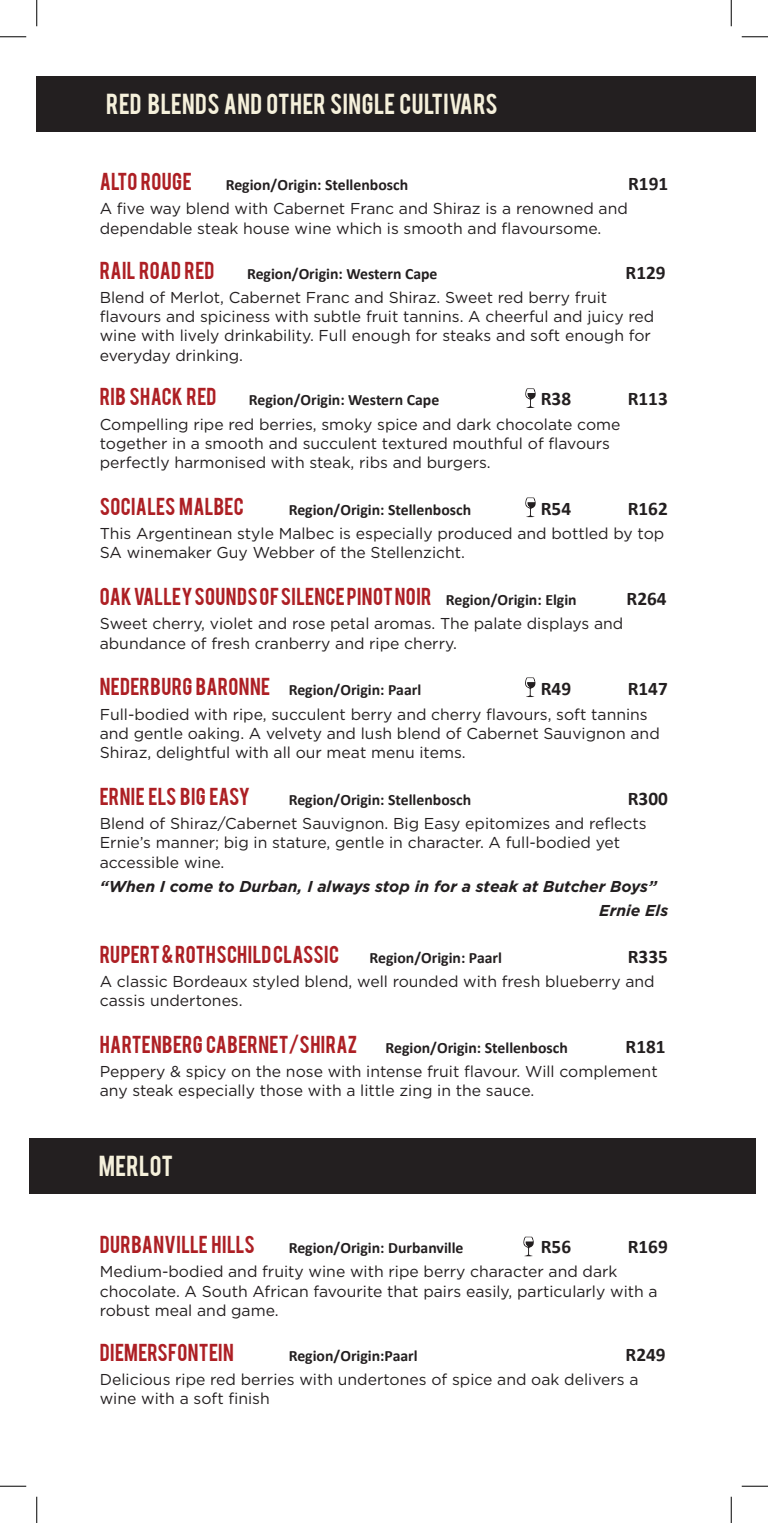
<style>
.page{position:relative;width:768px;height:1523px;background:#fff}
.page>*{position:absolute;margin:0;border:0;box-sizing:border-box;transform-origin:0 0}
.t1{font:22.75px "Bebas";letter-spacing:.02em;color:#f5f0db}
.t2{font:19.25px "Bebas";letter-spacing:.02em;color:#ad1f24}
.t3{font:700 19.25px "Calibri";color:#231f20}
.t4{font:19.25px "Bebas";color:#ad1f24}
.t5{font:15.75px/19.2px "Gotham";color:#231f20}
.t6{font:700 15.75px "Calibri";color:#231f20}
.t7{font:italic 700 15.75px "Gotham";color:#231f20}
.s1{font-family:"Calibri";font-weight:700;font-size:15.75px;color:#231f20}
.s2{font-family:"Bebas";font-weight:400;font-size:19.25px;color:#ad1f24}
</style>
<div class="page">
<div style="left:37px;top:76px;width:719px;height:55px;background:#231f20"></div>
<svg style="left:525px;top:388px;width:11px;height:20px"></svg>
<svg style="left:525px;top:497px;width:11px;height:20px"></svg>
<svg style="left:525px;top:677px;width:11px;height:20px"></svg>
<div style="left:29px;top:1138px;width:727px;height:55px;background:#231f20"></div>
<svg style="left:523px;top:1236px;width:11px;height:20px"></svg>
<svg style="left:0;top:36px;width:26px;height:1px"></svg>
<svg style="left:742px;top:36px;width:26px;height:1px"></svg>
<svg style="left:0;top:1485px;width:26px;height:1px"></svg>
<svg style="left:742px;top:1485px;width:26px;height:1px"></svg>
<svg style="left:36px;top:0;width:1px;height:26px"></svg>
<svg style="left:36px;top:1496px;width:1px;height:26px"></svg>
<svg style="left:731px;top:0;width:1px;height:26px"></svg>
<svg style="left:731px;top:1496px;width:1px;height:26px"></svg>
<p class="t1" style="left:106px;top:87px;width:393px">RED BLENDS AND OTHER SINGLE CULTIVARS</p>
<p class="t2" style="left:100px;top:167px;width:94px">ALTO ROUGE</p>
<p class="t6" style="left:226px;top:175px;width:184px">Region/Origin: Stellenbosch</p>
<p class="t3" style="left:628px;top:171px;width:42px">R191</p>
<p class="t5" style="left:100px;top:199px;width:530px">A five way blend with Cabernet Franc and Shiraz is a renowned and dependable steak house wine which is smooth and flavoursome.</p>
<p class="t2" style="left:100px;top:256px;width:116px">RAIL ROAD RED</p>
<p class="t6" style="left:247px;top:263px;width:192px">Region/Origin: Western Cape</p>
<p class="t3" style="left:626px;top:260px;width:42px">R129</p>
<p class="t5" style="left:100px;top:287px;width:556px">Blend of Merlot, Cabernet Franc and Shiraz. Sweet red berry fruit flavours and spiciness with subtle fruit tannins. A cheerful and juicy red wine with lively drinkability. Full enough for steaks and soft enough for everyday drinking.</p>
<p class="t2" style="left:100px;top:383px;width:118px">RIB SHACK RED</p>
<p class="t6" style="left:249px;top:390px;width:192px">Region/Origin: Western Cape</p>
<p class="t3" style="left:541px;top:387px;width:32px">R38</p>
<p class="t3" style="left:628px;top:387px;width:42px">R113</p>
<p class="t5" style="left:100px;top:414px;width:522px">Compelling ripe red berries, smoky spice and dark chocolate come together in a smooth and succulent textured mouthful of flavours perfectly harmonised with steak, ribs and burgers.</p>
<p class="t2" style="left:100px;top:492px;width:145px">SOCIALES MALBEC</p>
<p class="t6" style="left:289px;top:499px;width:184px">Region/Origin: Stellenbosch</p>
<p class="t3" style="left:541px;top:496px;width:32px">R54</p>
<p class="t3" style="left:628px;top:496px;width:42px">R162</p>
<p class="t5" style="left:100px;top:523px;width:566px">This Argentinean style Malbec is especially produced and bottled by top<br>SA winemaker Guy Webber of the Stellenzicht.</p>
<p class="t2" style="left:100px;top:582px;width:478px">OAK VALLEY SOUNDS OF SILENCE PINOT NOIR <span class="s1">Region/Origin: Elgin</span></p>
<p class="t3" style="left:627px;top:586px;width:42px">R264</p>
<p class="t5" style="left:100px;top:613px;width:525px">Sweet cherry, violet and rose petal aromas. The palate displays and abundance of fresh cranberry and ripe cherry.</p>
<p class="t6" style="left:100px;top:680px;width:323px"><span class="s2">NEDERBURG BARONNE</span> Region/Origin: Paarl</p>
<p class="t3" style="left:541px;top:676px;width:32px">R49</p>
<p class="t3" style="left:628px;top:676px;width:42px">R147</p>
<p class="t5" style="left:100px;top:704px;width:562px">Full-bodied with ripe, succulent berry and cherry flavours, soft tannins and gentle oaking. A velvety and lush blend of Cabernet Sauvignon and<br>Shiraz, delightful with all our meat menu items.</p>
<p class="t4" style="left:100px;top:782px;width:152px">ERNIE ELS BIG EASY</p>
<p class="t6" style="left:289px;top:789px;width:184px">Region/Origin: Stellenbosch</p>
<p class="t3" style="left:628px;top:786px;width:42px">R300</p>
<p class="t5" style="left:100px;top:813px;width:549px">Blend of Shiraz/Cabernet Sauvignon. Big Easy epitomizes and reflects<br>Ernie’s manner; big in stature, gentle in character. A full-bodied yet accessible wine.</p>
<p class="t7" style="left:100px;top:875px;width:559px">“When I come to Durban, I always stop in for a steak at Butcher Boys”</p>
<p class="t7" style="left:599px;top:899px;width:70px">Ernie Els</p>
<p class="t2" style="left:100px;top:939px;width:241px">RUPERT &amp; ROTHSCHILD CLASSIC</p>
<p class="t6" style="left:370px;top:947px;width:134px">Region/Origin: Paarl</p>
<p class="t3" style="left:628px;top:943px;width:42px">R335</p>
<p class="t5" style="left:100px;top:971px;width:556px">A classic Bordeaux styled blend, well rounded with fresh blueberry and cassis undertones.</p>
<p class="t2" style="left:100px;top:1030px;width:259px">HARTENBERG CABERNET/SHIRAZ</p>
<p class="t6" style="left:385px;top:1037px;width:184px">Region/Origin: Stellenbosch</p>
<p class="t3" style="left:626px;top:1033px;width:42px">R181</p>
<p class="t5" style="left:100px;top:1061px;width:559px">Peppery &amp; spicy on the nose with intense fruit flavour. Will complement any steak especially those with a little zing in the sauce.</p>
<p class="t1" style="left:99px;top:1149px;width:76px">MERLOT</p>
<p class="t2" style="left:100px;top:1230px;width:157px">DURBANVILLE HILLS</p>
<p class="t6" style="left:289px;top:1237px;width:176px">Region/Origin: Durbanville</p>
<p class="t3" style="left:541px;top:1234px;width:32px">R56</p>
<p class="t3" style="left:628px;top:1234px;width:42px">R169</p>
<p class="t5" style="left:100px;top:1261px;width:560px">Medium-bodied and fruity wine with ripe berry character and dark chocolate. A South African favourite that pairs easily, particularly with a robust meal and game.</p>
<p class="t2" style="left:100px;top:1337px;width:135px">DIEMERSFONTEIN</p>
<p class="t6" style="left:289px;top:1345px;width:130px">Region/Origin:Paarl</p>
<p class="t3" style="left:625px;top:1341px;width:42px">R249</p>
<p class="t5" style="left:100px;top:1369px;width:540px">Delicious ripe red berries with undertones of spice and oak delivers a wine with a soft finish</p>
</div>
